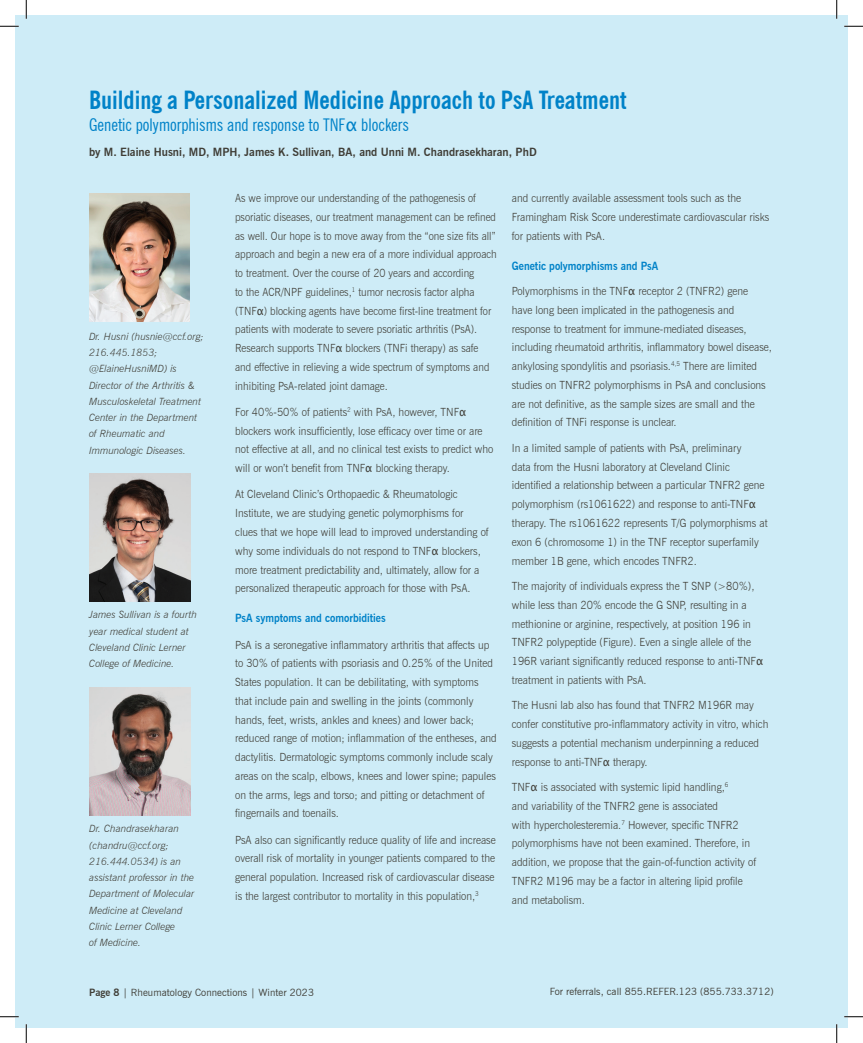
<style>
.page{position:relative;width:863px;height:1043px;background:#fff}
.page>*{position:absolute;margin:0;border:0;box-sizing:border-box;transform-origin:0 0}
.t1{font:700 condensed 25px "News Gothic BT";color:#0082c8}
.t2{font:condensed 17.5px "News Gothic BT";color:#0082c8}
.t3{font:300 11.25px/18.8px "News Gothic BT";color:#3f3d36;scale:.93 1}
.t4{font:300 11.25px/18.8px "News Gothic BT";color:#3f3d36;scale:.91 1}
.t5{font:700 11.25px "News Gothic BT";color:#3f3d36}
.t6{font:700 11.25px "News Gothic BT";color:#0082c8;scale:.93 1}
.t7{font:italic 300 10px/16.2px "News Gothic BT";color:#3f3d36}
.t8{font:10px "News Gothic BT";letter-spacing:.005em;color:#3f3d36}
.s1{font-family:"Lucida Grande";font-stretch:normal}
.s2{font-family:"Lucida Grande";font-weight:400}
.s3{font-weight:700}
</style>
<div class="page">
<div style="left:15px;top:15px;width:833px;height:1013px;background:#ceecf7"></div>
<img style="left:89px;top:193px;width:101px;height:128px">
<img style="left:89px;top:473px;width:101px;height:128px">
<img style="left:89px;top:687px;width:101px;height:128px">
<svg style="left:0;top:25px;width:19px;height:2px"></svg>
<svg style="left:844px;top:25px;width:18px;height:2px"></svg>
<svg style="left:0;top:1016px;width:19px;height:1px"></svg>
<svg style="left:844px;top:1016px;width:18px;height:1px"></svg>
<svg style="left:25px;top:0;width:2px;height:19px"></svg>
<svg style="left:25px;top:1024px;width:2px;height:18px"></svg>
<svg style="left:836px;top:0;width:1px;height:19px"></svg>
<svg style="left:836px;top:1024px;width:1px;height:18px"></svg>
<h1 class="t1" style="left:89px;top:85px;width:539px">Building a Personalized Medicine Approach to PsA Treatment</h1>
<h2 class="t2" style="left:89px;top:115px;width:321px">Genetic polymorphisms and response to TNF<span class="s1">α</span> blockers</h2>
<p class="t5" style="left:89px;top:145px;width:449px">by M. Elaine Husni, MD, MPH, James K. Sullivan, BA, and Unni M. Chandrasekharan, PhD</p>
<p class="t7" style="left:89px;top:328px;width:116px">Dr. Husni (husnie@ccf.org;<br>216.445.1853; @ElaineHusniMD) is<br>Director of the Arthritis &amp;<br>Musculoskeletal Treatment<br>Center in the Department of Rheumatic and<br>Immunologic Diseases.</p>
<p class="t7" style="left:89px;top:606px;width:109px">James Sullivan is a fourth year medical student at<br>Cleveland Clinic Lerner<br>College of Medicine.</p>
<p class="t7" style="left:89px;top:820px;width:107px">Dr. Chandrasekharan (chandru@ccf.org;<br>216.444.0534) is an assistant professor in the<br>Department of Molecular<br>Medicine at Cleveland<br>Clinic Lerner College<br>of Medicine.</p>
<p class="t4" style="left:235px;top:189px;width:289px">As we improve our understanding of the pathogenesis of psoriatic diseases, our treatment management can be refined as well. Our hope is to move away from the “one size fits all” approach and begin a new era of a more individual approach to treatment. Over the course of 20 years and according<br>to the ACR/NPF guidelines,<sup>1</sup> tumor necrosis factor alpha (TNF<span class="s2">α</span>) blocking agents have become first-line treatment for patients with moderate to severe psoriatic arthritis (PsA).<br>Research supports TNF<span class="s2">α</span> blockers (TNFi therapy) as safe and effective in relieving a wide spectrum of symptoms and inhibiting PsA-related joint damage.</p>
<p class="t3" style="left:235px;top:402px;width:279px">For 40%-50% of patients<sup>2</sup> with PsA, however, TNF<span class="s2">α </span>blockers work insufficiently, lose efficacy over time or are not effective at all, and no clinical test exists to predict who will or won’t benefit from TNF<span class="s2">α</span> blocking therapy.</p>
<p class="t3" style="left:235px;top:485px;width:274px">At Cleveland Clinic’s Orthopaedic &amp; Rheumatologic Institute, we are studying genetic polymorphisms for clues that we hope will lead to improved understanding of why some individuals do not respond to TNF<span class="s2">α</span> blockers, more treatment predictability and, ultimately, allow for a personalized therapeutic approach for those with PsA.</p>
<p class="t6" style="left:235px;top:611px;width:163px">PsA symptoms and comorbidities</p>
<p class="t3" style="left:235px;top:635px;width:283px">PsA is a seronegative inflammatory arthritis that affects up to 30% of patients with psoriasis and 0.25% of the United States population. It can be debilitating, with symptoms that include pain and swelling in the joints (commonly hands, feet, wrists, ankles and knees) and lower back; reduced range of motion; inflammation of the entheses, and dactylitis. Dermatologic symptoms commonly include scaly areas on the scalp, elbows, knees and lower spine; papules on the arms, legs and torso; and pitting or detachment of fingernails and toenails.</p>
<p class="t3" style="left:235px;top:830px;width:282px;text-align:justify">PsA also can significantly reduce quality of life and increase overall risk of mortality in younger patients compared to the general population. Increased risk of cardiovascular disease is the largest contributor to mortality in this population,<sup>3</sup></p>
<p class="t3" style="left:512px;top:189px;width:278px">and currently available assessment tools such as the<br>Framingham Risk Score underestimate cardiovascular risks for patients with PsA.</p>
<p class="t6" style="left:512px;top:259px;width:159px">Genetic polymorphisms and PsA</p>
<p class="t3" style="left:512px;top:282px;width:281px">Polymorphisms in the TNF<span class="s2">α</span> receptor 2 (TNFR2) gene<br>have long been implicated in the pathogenesis and response to treatment for immune-mediated diseases, including rheumatoid arthritis, inflammatory bowel disease, ankylosing spondylitis and psoriasis.<sup>4,5</sup> There are limited studies on TNFR2 polymorphisms in PsA and conclusions are not definitive, as the sample sizes are small and the definition of TNFi response is unclear.</p>
<p class="t3" style="left:512px;top:438px;width:276px">In a limited sample of patients with PsA, preliminary<br>data from the Husni laboratory at Cleveland Clinic identified a relationship between a particular TNFR2 gene polymorphism (rs1061622) and response to anti-TNF<span class="s2">α </span>therapy. The rs1061622 represents T/G polymorphisms at exon 6 (chromosome 1) in the TNF receptor superfamily member 1B gene, which encodes TNFR2.</p>
<p class="t3" style="left:512px;top:576px;width:272px">The majority of individuals express the T SNP (&gt;80%), while less than 20% encode the G SNP, resulting in a methionine or arginine, respectively, at position 196 in TNFR2 polypeptide (Figure). Even a single allele of the 196R variant significantly reduced response to anti-TNF<span class="s2">α </span>treatment in patients with PsA.</p>
<p class="t3" style="left:512px;top:696px;width:277px">The Husni lab also has found that TNFR2 M196R may confer constitutive pro-inflammatory activity in vitro, which suggests a potential mechanism underpinning a reduced response to anti-TNF<span class="s2">α</span> therapy.</p>
<p class="t3" style="left:512px;top:777px;width:264px">TNF<span class="s2">α</span> is associated with systemic lipid handling,<sup>6<br></sup>and variability of the TNFR2 gene is associated<br>with hypercholesteremia.<sup>7</sup> However, specific TNFR2 polymorphisms have not been examined. Therefore, in addition, we propose that the gain-of-function activity of TNFR2 M196 may be a factor in altering lipid profile and metabolism.</p>
<p class="t8" style="left:89px;top:986px;width:226px"><span class="s3">Page 8</span> | Rheumatology Connections | Winter 2023</p>
<p class="t8" style="left:549px;top:985px;width:225px">For referrals, call 855.REFER.123 (855.733.3712)</p>
</div>
